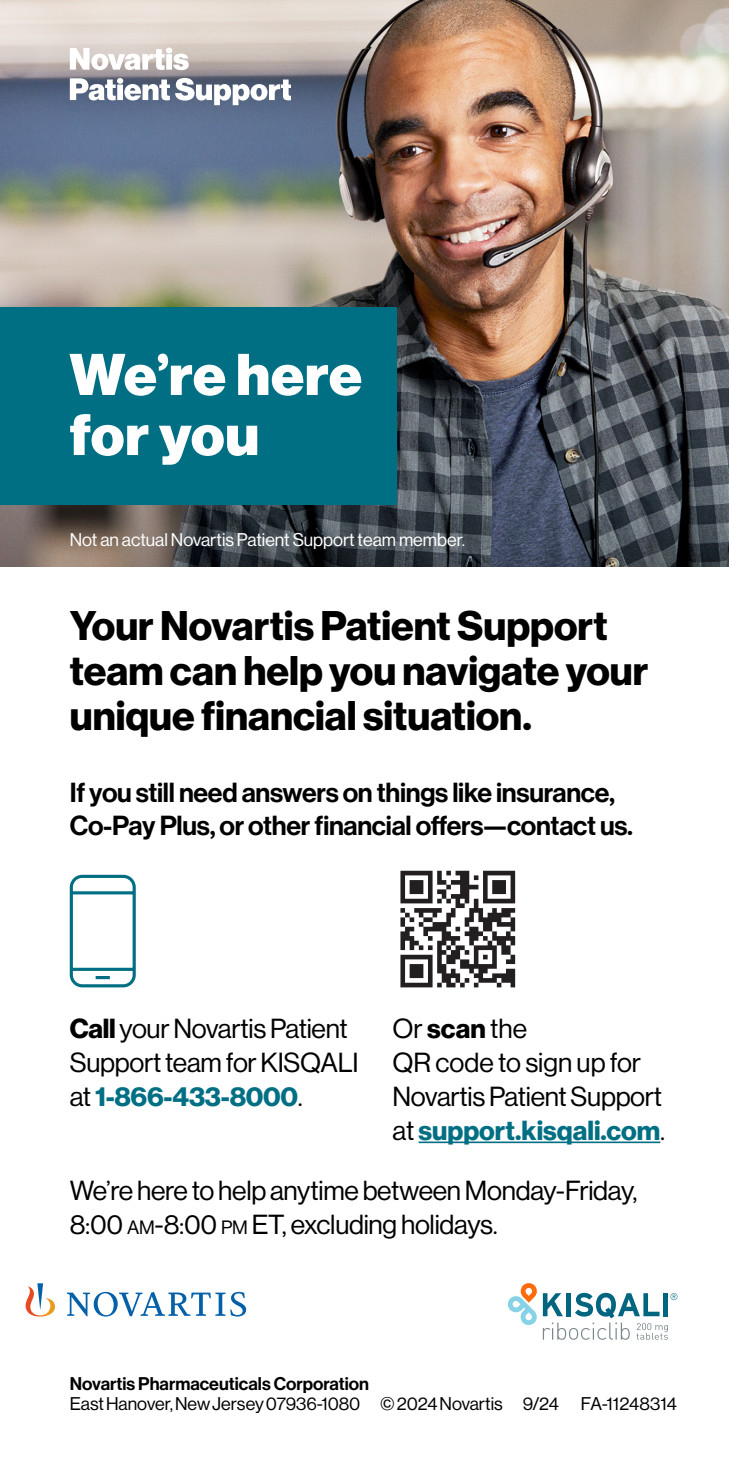
<style>
.page{position:relative;width:729px;height:1458px;background:#fff}
.page>*{position:absolute;margin:0;border:0;box-sizing:border-box;transform-origin:0 0}
.t1{font:900 57.38px/60.1px "Volta Modern Display 95";letter-spacing:.005em;color:#fff}
.t2{font:700 40.5px/45px "Volta Modern Display 75";color:#000}
.t3{font:27px/33.8px "Volta Modern Display 55 Roman";letter-spacing:-.01em;color:#000}
.t4{font:500 27px/33.8px "Volta Modern Display 65";letter-spacing:-.01em;color:#000}
.t5{font:700 27px "Volta Modern Display 75";color:#006f83}
.t6{font:18px "Volta Modern Display 55 Roman";color:#000101}
.t7{font:18px "Volta Modern Display 55 Roman";color:#fff}
.t8{font:500 18px "Volta Modern Display 65";color:#000101}
.s1{font-family:"Volta Modern Display 75";font-weight:700}
.s2{font-family:"Volta Modern Display 55 Roman";font-weight:400;color:#000}
.s3{font-size:18.9px}
</style>
<div class="page">
<img style="left:0;top:0;width:729px;height:567px">
<div style="left:0;top:308px;width:397px;height:197px;background:#006f83"></div>
<svg style="left:400px;top:871px;width:115px;height:116px"></svg>
<hr style="left:419px;top:1142px;width:241px;height:1px;background:#006f83">
<svg style="left:69px;top:874px;width:67px;height:114px"></svg>
<svg style="left:508px;top:1283px;width:169px;height:57px"></svg>
<svg style="left:67px;top:1292px;width:179px;height:25px"></svg>
<svg style="left:26px;top:1283px;width:29px;height:34px"></svg>
<svg style="left:70px;top:48px;width:221px;height:57px"></svg>
<h1 class="t1" style="left:70px;top:345px;width:294px">We’re here for you</h1>
<p class="t7" style="left:70px;top:530px;width:397px">Not an actual Novartis Patient Support team member.</p>
<h2 class="t2" style="left:70px;top:604px;width:580px">Your Novartis Patient Support team can help you navigate your unique financial situation.</h2>
<p class="t4" style="left:70px;top:776px;width:565px">If you still need answers on things like insurance,<br>Co-Pay Plus, or other financial offers—contact us.</p>
<p class="t3" style="left:393px;top:1012px;width:271px">Or <span class="s1">scan</span> the<br>QR code to sign up for<br>Novartis Patient Support</p>
<p class="t5" style="left:393px;top:1114px;width:274px"><span class="s2">at</span> support.kisqali.com<span class="s2">.</span></p>
<p class="t3" style="left:70px;top:1174px;width:569px">We’re here to help anytime between Monday-Friday,<br>8:00 <span class="s3">AM</span>-8:00 <span class="s3">PM</span> ET, excluding holidays.</p>
<p class="t3" style="left:70px;top:1012px;width:290px"><span class="s1">Call</span> your Novartis Patient<br>Support team for KISQALI</p>
<p class="t5" style="left:70px;top:1081px;width:235px"><span class="s2">at</span> 1-866-433-8000<span class="s2">.</span></p>
<p class="t8" style="left:70px;top:1373px;width:301px">Novartis Pharmaceuticals Corporation</p>
<p class="t6" style="left:70px;top:1393px;width:609px">East Hanover, New Jersey 07936-1080 © 2024 Novartis 9/24 FA-11248314</p>
</div>
